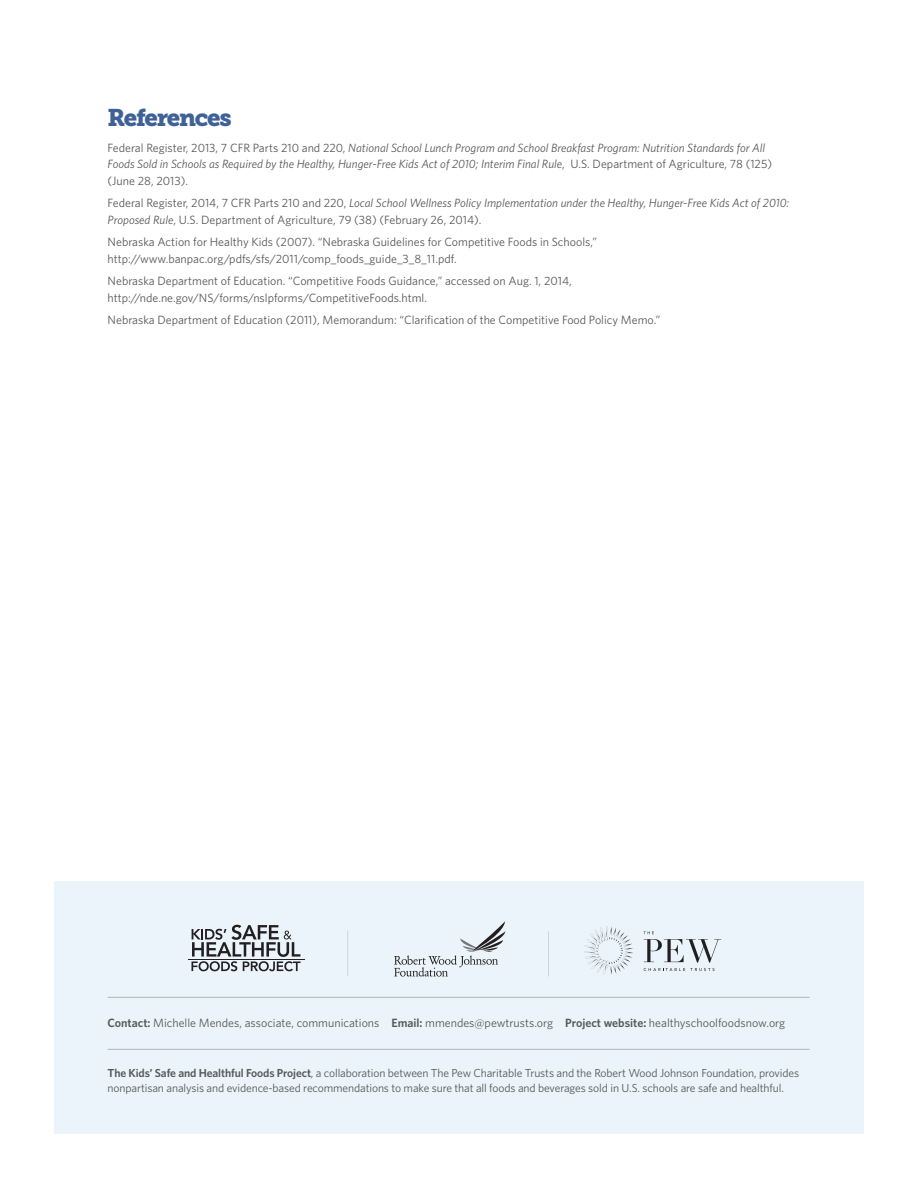
<style>
.page{position:relative;width:918px;height:1188px;background:#fff}
.page>*{position:absolute;margin:0;border:0;box-sizing:border-box;transform-origin:0 0}
.t1{font:24px "Museo Slab 900";letter-spacing:-.055em;color:#3e6197}
.t2{font:12px/16.5px "Whitney";color:#57585a}
.t3{font:italic 12px/16.5px "Whitney";color:#57585a}
.t4{font:11.7px/15px "Whitney";letter-spacing:-.01em;color:#57585a}
.s1{font-style:normal}
.s2{font-style:italic}
.s3{font-weight:600}
</style>
<div class="page">
<div style="left:54px;top:881px;width:810px;height:253px;background:#eaf4fa"></div>
<hr style="left:108px;top:1049px;width:702px;height:1px;background:#231f20">
<hr style="left:108px;top:997px;width:702px;height:1px;background:#231f20">
<svg style="left:644px;top:931px;width:77px;height:40px"></svg>
<svg style="left:584px;top:926px;width:49px;height:49px"></svg>
<hr style="left:548px;top:931px;width:1px;height:46px;background:#231f20">
<svg style="left:191px;top:925px;width:110px;height:46px"></svg>
<hr style="left:188px;top:959px;width:117px;height:1px;background:#231f20">
<hr style="left:347px;top:931px;width:1px;height:45px;background:#231f20">
<svg style="left:394px;top:921px;width:111px;height:56px"></svg>
<h1 class="t1" style="left:108px;top:104px;width:125px">References</h1>
<p class="t3" style="left:108px;top:139px;width:666px"><span class="s1">Federal Register, 2013, 7 CFR Parts 210 and 220,</span> National School Lunch Program and School Breakfast Program: Nutrition Standards for All<br>Foods Sold in Schools as Required by the Healthy, Hunger-Free Kids Act of 2010; Interim Final Rule<span class="s1">, U.S. Department of Agriculture, 78 (125) (June 28, 2013).</span></p>
<p class="t2" style="left:108px;top:194px;width:683px">Federal Register, 2014, 7 CFR Parts 210 and 220, <span class="s2">Local School Wellness Policy Implementation under the Healthy, Hunger-Free Kids Act of 2010:<br>Proposed Rule</span>, U.S. Department of Agriculture, 79 (38) (February 26, 2014).</p>
<p class="t2" style="left:108px;top:233px;width:491px">Nebraska Action for Healthy Kids (2007). “Nebraska Guidelines for Competitive Foods in Schools,” http://www.banpac.org/pdfs/sfs/2011/comp_foods_guide_3_8_11.pdf.</p>
<p class="t2" style="left:108px;top:272px;width:466px">Nebraska Department of Education. “Competitive Foods Guidance,” accessed on Aug. 1, 2014, http://nde.ne.gov/NS/forms/nslpforms/CompetitiveFoods.html.</p>
<p class="t2" style="left:108px;top:311px;width:554px">Nebraska Department of Education (2011), Memorandum: “Clarification of the Competitive Food Policy Memo.”</p>
<p class="t2" style="left:108px;top:1015px;width:679px"><span class="s3">Contact:</span> Michelle Mendes, associate, communications <span class="s3">Email:</span> mmendes@pewtrusts.org <span class="s3">Project website:</span> healthyschoolfoodsnow.org</p>
<p class="t4" style="left:108px;top:1065px;width:693px"><span class="s3">The Kids’ Safe and Healthful Foods Project</span>, a collaboration between The Pew Charitable Trusts and the Robert Wood Johnson Foundation, provides nonpartisan analysis and evidence-based recommendations to make sure that all foods and beverages sold in U.S. schools are safe and healthful.</p>
</div>
